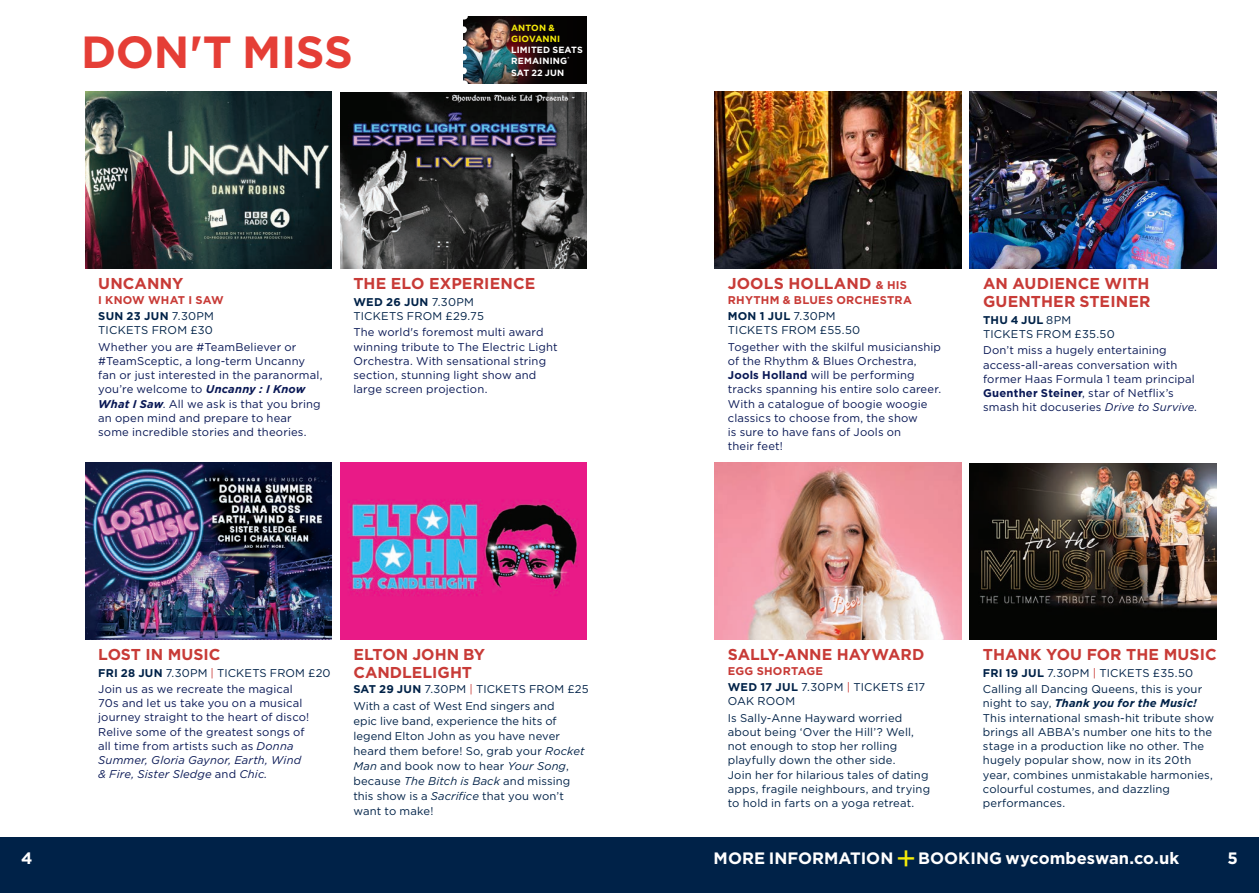
<style>
.page{position:relative;width:1259px;height:893px;background:#fff}
.page>*{position:absolute;margin:0;border:0;box-sizing:border-box;transform-origin:0 0}
.t1{font:700 45px "Gotham";letter-spacing:-.01em;color:#e53e36}
.t2{font:700 16.5px "Gotham";letter-spacing:.005em;color:#fff}
.Body_Copy__Regular{font:700 15.75px/18px "Gotham";color:#c83b37}
.Body_Copy__Regular-2{font:11.25px/14.2px "Gotham";letter-spacing:.015em;color:#002248}
.t3{font:11.25px/14.2px "Gotham";letter-spacing:.015em;color:#091855}
.Body_Copy__Regular-3{font:700 11.25px "Gotham";letter-spacing:.02em;color:#c83b37}
.Body_Copy__Regular-4{font:700 9px/11.2px "Gotham";letter-spacing:.02em;color:#fff}
.Body_Copy__Regular-5{font:700 9px/11.2px "Gotham";letter-spacing:.015em;color:#f5ec09}
.s1{font-weight:700}
.s2{font-weight:700;font-style:italic}
.s3{color:#c83b37}
.s4{font-style:italic}
.s5{font-size:11.25px}
.s6{font-weight:400;font-size:33px;color:#f5ec09}
</style>
<div class="page">
<div style="left:0;top:837px;width:629px;height:56px;background:#002248"></div>
<div style="left:629px;top:837px;width:630px;height:56px;background:#002248"></div>
<img style="left:714px;top:463px;width:247px;height:176px">
<img style="left:340px;top:463px;width:247px;height:176px">
<img style="left:970px;top:92px;width:246px;height:176px">
<img style="left:85px;top:92px;width:247px;height:176px">
<img style="left:714px;top:92px;width:247px;height:176px">
<img style="left:340px;top:92px;width:247px;height:176px">
<img style="left:85px;top:463px;width:247px;height:176px">
<img style="left:970px;top:463px;width:246px;height:176px">
<img style="left:463px;top:16px;width:40px;height:68px">
<svg style="left:463px;top:30px;width:4px;height:54px"></svg>
<svg style="left:503px;top:16px;width:84px;height:68px;background:#1b0f0f"></svg>
<p class="t1" style="left:81px;top:22px;width:273px">DON'T MISS</p>
<p class="Body_Copy__Regular-5" style="left:511px;top:22px;width:51px">ANTON &amp;<br>GIOVANNI</p>
<p class="Body_Copy__Regular-4" style="left:511px;top:44px;width:73px">LIMITED SEATS<br>REMAINING<sup>*</sup></p>
<p class="Body_Copy__Regular-4" style="left:511px;top:67px;width:55px">SAT 22 JUN</p>
<p class="Body_Copy__Regular" style="left:98px;top:275px;width:87px">UNCANNY</p>
<p class="Body_Copy__Regular-3" style="left:98px;top:292px;width:127px">I KNOW WHAT I SAW</p>
<p class="Body_Copy__Regular-2" style="left:98px;top:309px;width:117px"><span class="s1">SUN 23 JUN</span> 7.30PM<br>TICKETS FROM £30</p>
<p class="t3" style="left:98px;top:339px;width:226px">Whether you are #TeamBeliever or #TeamSceptic, a long-term Uncanny fan or just interested in the paranormal, you’re welcome to <span class="s2">Uncanny : I Know What I Saw</span>. All we ask is that you bring an open mind and prepare to hear some incredible stories and theories.</p>
<p class="Body_Copy__Regular" style="left:353px;top:275px;width:183px">THE ELO EXPERIENCE</p>
<p class="Body_Copy__Regular-2" style="left:353px;top:294px;width:132px"><span class="s1">WED 26 JUN</span> 7.30PM<br>TICKETS FROM £29.75</p>
<p class="t3" style="left:353px;top:325px;width:206px">The world's foremost multi award winning tribute to The Electric Light Orchestra. With sensational string section, stunning light show and large screen projection.</p>
<p class="Body_Copy__Regular" style="left:98px;top:645px;width:124px">LOST IN MUSIC</p>
<p class="Body_Copy__Regular-2" style="left:98px;top:665px;width:234px"><span class="s1">FRI 28 JUN</span> 7.30PM <span class="s3">|</span> TICKETS FROM £20</p>
<p class="t3" style="left:98px;top:681px;width:212px">Join us as we recreate the magical 70s and let us take you on a musical journey straight to the heart of disco!<br>Relive some of the greatest songs of all time from artists such as <span class="s4">Donna Summer, Gloria Gaynor, Earth, Wind &amp; Fire, Sister Sledge</span> and <span class="s4">Chic.</span></p>
<p class="Body_Copy__Regular" style="left:353px;top:645px;width:133px">ELTON JOHN BY<br>CANDLELIGHT</p>
<p class="Body_Copy__Regular-2" style="left:353px;top:682px;width:237px"><span class="s1">SAT 29 JUN</span> 7.30PM <span class="s3">|</span> TICKETS FROM £25</p>
<p class="Body_Copy__Regular-2" style="left:353px;top:698px;width:233px;line-height:15px">With a cast of West End singers and<br>epic live band, experience the hits of legend Elton John as you have never heard them before! So, grab your <span class="s4">Rocket Man</span> and book now to hear <span class="s4">Your Song</span>, because <span class="s4">The Bitch is Back</span> and missing this show is a <span class="s4">Sacrifice</span> that you won’t want to make!</p>
<p class="Body_Copy__Regular" style="left:728px;top:275px;width:181px">JOOLS HOLLAND <span class="s5">&amp; HIS</span></p>
<p class="Body_Copy__Regular-3" style="left:728px;top:292px;width:185px">RHYTHM &amp; BLUES ORCHESTRA</p>
<p class="Body_Copy__Regular-2" style="left:728px;top:309px;width:134px"><span class="s1">MON 1 JUL</span> 7.30PM<br>TICKETS FROM £55.50</p>
<p class="t3" style="left:728px;top:339px;width:215px">Together with the skilful musicianship of the Rhythm &amp; Blues Orchestra,<br><span class="s1">Jools Holland</span> will be performing tracks spanning his entire solo career.<br>With a catalogue of boogie woogie classics to choose from, the show<br>is sure to have fans of Jools on<br>their feet!</p>
<p class="Body_Copy__Regular" style="left:983px;top:275px;width:169px">AN AUDIENCE WITH<br>GUENTHER STEINER</p>
<p class="Body_Copy__Regular-2" style="left:983px;top:312px;width:133px"><span class="s1">THU 4 JUL</span> 8PM<br>TICKETS FROM £35.50</p>
<p class="t3" style="left:983px;top:343px;width:215px">Don’t miss a hugely entertaining access-all-areas conversation with former Haas Formula 1 team principal <span class="s1">Guenther Steiner</span>, star of Netflix’s smash hit docuseries <span class="s4">Drive to Survive</span>.</p>
<p class="Body_Copy__Regular" style="left:728px;top:646px;width:198px">SALLY-ANNE HAYWARD</p>
<p class="Body_Copy__Regular-3" style="left:728px;top:663px;width:97px">EGG SHORTAGE</p>
<p class="Body_Copy__Regular-2" style="left:728px;top:680px;width:199px"><span class="s1">WED 17 JUL</span> 7.30PM <span class="s3">|</span> TICKETS £17<br>OAK ROOM</p>
<p class="Body_Copy__Regular-2" style="left:728px;top:710px;width:204px">Is Sally-Anne Hayward worried about being ‘Over the Hill’? Well, not enough to stop her rolling playfully down the other side.<br>Join her for hilarious tales of dating apps, fragile neighbours, and trying to hold in farts on a yoga retreat.</p>
<p class="Body_Copy__Regular" style="left:983px;top:646px;width:235px">THANK YOU FOR THE MUSIC</p>
<p class="Body_Copy__Regular-2" style="left:983px;top:665px;width:212px"><span class="s1">FRI 19 JUL</span> 7.30PM <span class="s3">|</span> TICKETS £35.50</p>
<p class="Body_Copy__Regular-2" style="left:983px;top:682px;width:233px">Calling all Dancing Queens, this is your night to say, <span class="s2">Thank you for the Music!<br></span>This international smash-hit tribute show brings all ABBA’s number one hits to the stage in a production like no other. The hugely popular show, now in its 20th year, combines unmistakable harmonies, colourful costumes, and dazzling performances.</p>
<p class="t2" style="left:21px;top:847px;width:13px">4</p>
<p class="t2" style="left:713px;top:847px;width:467px">MORE INFORMATION <span class="s6">+</span> BOOKING wycombeswan.co.uk</p>
<p class="t2" style="left:1227px;top:847px;width:12px">5</p>
</div>
